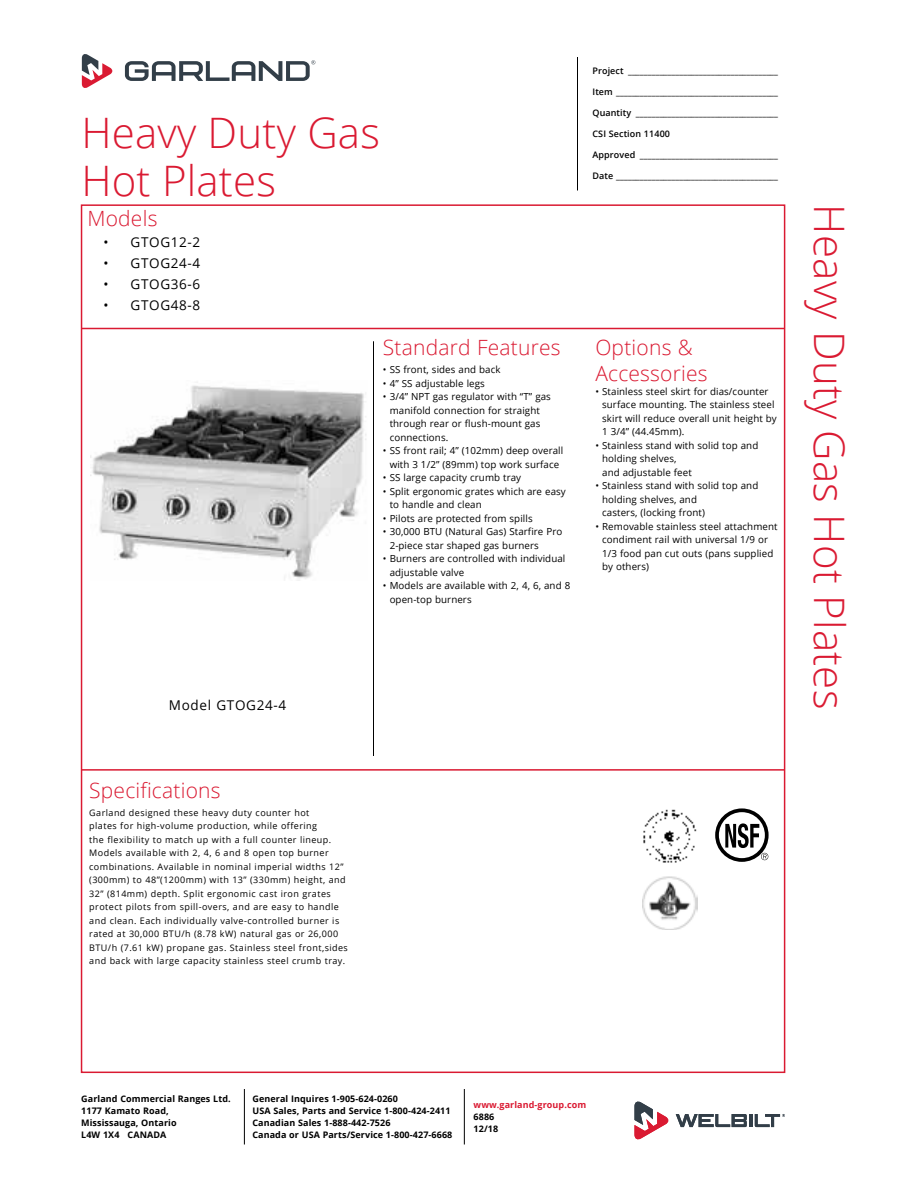
<style>
.page{position:relative;width:918px;height:1188px;background:#fff}
.page>*{position:absolute;margin:0;border:0;box-sizing:border-box;transform-origin:0 0}
.Side_Headers{font:300 42px "Open Sans";letter-spacing:.005em;color:#da1a32}
.Header_-_Main{font:300 42px "Open Sans";letter-spacing:.005em;color:#da1a32}
.Header_-_Specs{font:300 21px "Open Sans";letter-spacing:.01em;color:#da1a32}
.Model_Number{font:13.5px "Open Sans";letter-spacing:.05em;color:#000}
.t1{font:9.75px/13.5px "Open Sans";letter-spacing:.01em;color:#000}
.Specifications{font:9px/13.5px "Open Sans";letter-spacing:.05em;color:#000}
.t2{font:600 9px "Open Sans";letter-spacing:.01em;color:#000}
.Bottom_Signoff{font:700 9px/12px "Open Sans";letter-spacing:.01em;color:#000}
.Bottom_Signoff-2{font:700 9px "Open Sans";letter-spacing:.01em;color:#da1a32}
</style>
<div class="page">
<hr style="left:577px;top:57px;width:1px;height:133px;background:#000">
<svg style="left:82px;top:54px;width:31px;height:34px"></svg>
<svg style="left:125px;top:60px;width:190px;height:21px"></svg>
<hr style="left:464px;top:1089px;width:1px;height:55px;background:#000">
<hr style="left:244px;top:1089px;width:1px;height:55px;background:#000">
<svg style="left:676px;top:1114px;width:109px;height:13px"></svg>
<svg style="left:634px;top:1102px;width:35px;height:37px"></svg>
<hr style="left:373px;top:341px;width:1px;height:415px;background:#000">
<hr style="left:81px;top:328px;width:703px;height:1px;background:#da1a32">
<hr style="left:82px;top:769px;width:702px;height:2px;background:#da1a32">
<div style="left:715px;top:808px;width:54px;height:54px;border:4px solid #000;border-radius:50%"></div>
<svg style="left:725px;top:823px;width:43px;height:37px"></svg>
<img style="left:643px;top:809px;width:54px;height:54px">
<img style="left:642px;top:876px;width:56px;height:54px">
<img style="left:92px;top:382px;width:274px;height:197px">
<p class="Header_-_Main" style="left:81px;top:104px;width:300px">Heavy Duty Gas</p>
<p class="Header_-_Main" style="left:81px;top:152px;width:196px">Hot Plates</p>
<p class="t2" style="left:592px;top:64px;width:187px">Project ______________________________________</p>
<p class="t2" style="left:592px;top:85px;width:187px">Item _________________________________________</p>
<p class="t2" style="left:592px;top:106px;width:187px">Quantity ____________________________________</p>
<p class="t2" style="left:592px;top:127px;width:79px">CSI Section 11400</p>
<p class="t2" style="left:592px;top:148px;width:187px">Approved ___________________________________</p>
<p class="t2" style="left:592px;top:169px;width:187px">Date _________________________________________</p>
<p class="Header_-_Specs" style="left:87px;top:204px;width:72px">Models</p>
<p class="Side_Headers" style="left:858px;top:204px;width:506px;rotate:90deg">Heavy Duty Gas Hot Plates</p>
<p class="Model_Number" style="left:104px;top:233px;width:98px">• GTOG12-2</p>
<p class="Model_Number" style="left:104px;top:254px;width:98px">• GTOG24-4</p>
<p class="Model_Number" style="left:104px;top:275px;width:98px">• GTOG36-6</p>
<p class="Model_Number" style="left:104px;top:296px;width:98px">• GTOG48-8</p>
<p class="Header_-_Specs" style="left:383px;top:333px;width:179px">Standard Features</p>
<p class="t1" style="left:383px;top:363px;width:119px">• SS front, sides and back</p>
<p class="t1" style="left:383px;top:376px;width:103px">• 4” SS adjustable legs</p>
<p class="t1" style="left:390px;top:390px;width:163px;text-indent:-7px">• 3/4” NPT gas regulator with “T” gas manifold connection for straight through rear or flush-mount gas connections.</p>
<p class="t1" style="left:383px;top:444px;width:182px;text-align:center">• SS front rail; 4” (102mm) deep overall with 3 1/2” (89mm) top work surface</p>
<p class="t1" style="left:383px;top:471px;width:140px">• SS large capacity crumb tray</p>
<p class="t1" style="left:390px;top:484px;width:178px;text-indent:-7px">• Split ergonomic grates which are easy to handle and clean</p>
<p class="t1" style="left:383px;top:511px;width:151px">• Pilots are protected from spills</p>
<p class="t1" style="left:390px;top:525px;width:174px;text-indent:-7px">• 30,000 BTU (Natural Gas) Starfire Pro<br>2-piece star shaped gas burners</p>
<p class="t1" style="left:390px;top:552px;width:177px;text-indent:-7px">• Burners are controlled with individual adjustable valve</p>
<p class="t1" style="left:390px;top:579px;width:182px;text-indent:-7px">• Models are available with 2, 4, 6, and 8 open-top burners</p>
<p class="Header_-_Specs" style="left:595px;top:333px;width:99px">Options &amp;</p>
<p class="Header_-_Specs" style="left:595px;top:359px;width:114px">Accessories</p>
<p class="t1" style="left:602px;top:384px;width:176px;text-indent:-7px">• Stainless steel skirt for dias/counter surface mounting. The stainless steel skirt will reduce overall unit height by 1 3/4” (44.45mm).</p>
<p class="t1" style="left:602px;top:438px;width:158px;text-indent:-7px">• Stainless stand with solid top and holding shelves,<br>and adjustable feet</p>
<p class="t1" style="left:602px;top:479px;width:158px;text-indent:-7px">• Stainless stand with solid top and holding shelves, and<br>casters, (locking front)</p>
<p class="t1" style="left:602px;top:519px;width:177px;text-indent:-7px">• Removable stainless steel attachment condiment rail with universal 1/9 or<br>1/3 food pan cut outs (pans supplied by others)</p>
<p class="Model_Number" style="left:169px;top:695px;width:119px">Model GTOG24-4</p>
<p class="Header_-_Specs" style="left:89px;top:776px;width:133px">Specifications</p>
<p class="Specifications" style="left:89px;top:805px;width:260px">Garland designed these heavy duty counter hot<br>plates for high-volume production, while offering<br>the flexibility to match up with a full counter lineup.<br>Models available with 2, 4, 6 and 8 open top burner combinations. Available in nominal imperial widths 12” (300mm) to 48”(1200mm) with 13” (330mm) height, and 32” (814mm) depth. Split ergonomic cast iron grates protect pilots from spill-overs, and are easy to handle and clean. Each individually valve-controlled burner is rated at 30,000 BTU/h (8.78 kW) natural gas or 26,000<br>BTU/h (7.61 kW) propane gas. Stainless steel front,sides and back with large capacity stainless steel crumb tray.</p>
<p class="Bottom_Signoff" style="left:81px;top:1092px;width:151px">Garland Commercial Ranges Ltd.</p>
<p class="Bottom_Signoff" style="left:81px;top:1104px;width:97px">1177 Kamato Road,<br>Mississauga, Ontario<br>L4W 1X4 CANADA</p>
<p class="Bottom_Signoff" style="left:252px;top:1092px;width:147px">General Inquires 1-905-624-0260</p>
<p class="Bottom_Signoff" style="left:252px;top:1104px;width:201px">USA Sales, Parts and Service 1-800-424-2411<br>Canadian Sales 1-888-442-7526<br>Canada or USA Parts/Service 1-800-427-6668</p>
<p class="Bottom_Signoff-2" style="left:474px;top:1099px;width:114px">www.garland-group.com</p>
<p class="Bottom_Signoff" style="left:474px;top:1111px;width:22px">6886</p>
<p class="Bottom_Signoff" style="left:474px;top:1123px;width:26px">12/18</p>
</div>
